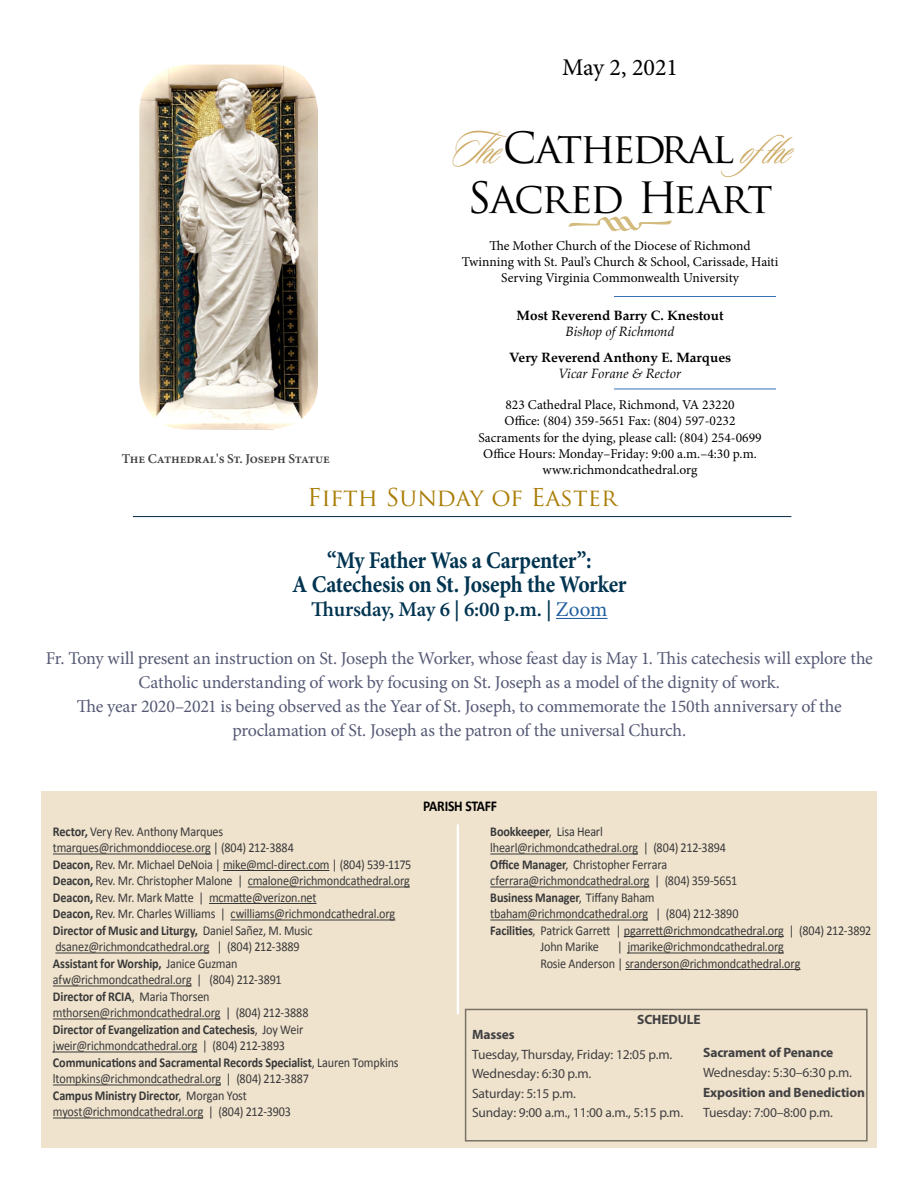
<style>
.page{position:relative;width:918px;height:1188px;background:#fff}
.page>*{position:absolute;margin:0;border:0;box-sizing:border-box;transform-origin:0 0}
.t1{font:42px/50.4px "Trajan Pro";letter-spacing:-.045em;color:#000}
.t2{font:700 24px/24px "Minion Pro";letter-spacing:-.015em;color:#003450;text-align:center;scale:.9 1}
.t3{font:24px "Trajan Pro";color:#aa7d06}
.t4{font:24px "Minion Pro";color:#000}
.t5{font:600 21px "Minion Pro";color:#003450}
.t6{font:18px/24px "Minion Pro";letter-spacing:-.015em;color:#565a75;text-align:center}
.t7{font:700 15px "Calibri";letter-spacing:-.015em;color:#000;scale:.9 1}
.t8{font:13.5px/16.5px "Calibri";letter-spacing:-.01em;color:#383839;scale:.9 1}
.t9{font:13.5px/16.2px "Minion Pro";color:#000;text-align:center}
.t10{font:13.5px/19.5px "Myriad Pro";letter-spacing:-.01em;color:#414042}
.t11{font:700 13.5px "Myriad Pro";letter-spacing:-.01em;color:#414042}
.t12{font:700 13.5px "Palatino Linotype";color:#000}
.t13{font:700 13.5px "Calibri";letter-spacing:-.01em;color:#383839;scale:.9 1}
.t14{font:italic 13.5px "Palatino Linotype";color:#000}
.t15{font:600 13.5px "Minion Pro";letter-spacing:-.01em;color:#414042}
.s1{font-family:"Sloop Script One";font-style:italic;font-size:49.2px;color:#ceac69}
.s2{font-weight:400;color:#215e9e}
.s3{font-weight:700}
.s4{font-weight:400}
</style>
<div class="page">
<hr style="left:614px;top:296px;width:162px;height:1px;background:#376fb3">
<hr style="left:614px;top:389px;width:162px;height:1px;background:#376fb3">
<div style="left:42px;top:791px;width:835px;height:357px;background:#f0e3cd"></div>
<hr style="left:53px;top:854px;width:158px;height:1px;background:#383839">
<hr style="left:223px;top:870px;width:106px;height:1px;background:#383839">
<hr style="left:248px;top:887px;width:162px;height:1px;background:#383839">
<hr style="left:209px;top:903px;width:108px;height:1px;background:#383839">
<hr style="left:231px;top:920px;width:164px;height:1px;background:#383839">
<hr style="left:55px;top:953px;width:154px;height:1px;background:#383839">
<hr style="left:53px;top:986px;width:139px;height:1px;background:#383839">
<hr style="left:53px;top:1019px;width:167px;height:1px;background:#383839">
<hr style="left:53px;top:1052px;width:144px;height:1px;background:#383839">
<hr style="left:53px;top:1085px;width:168px;height:1px;background:#383839">
<hr style="left:53px;top:1118px;width:150px;height:1px;background:#383839">
<hr style="left:490px;top:854px;width:148px;height:1px;background:#383839">
<hr style="left:490px;top:887px;width:159px;height:1px;background:#383839">
<hr style="left:490px;top:920px;width:158px;height:1px;background:#383839">
<hr style="left:624px;top:936px;width:160px;height:1px;background:#383839">
<hr style="left:627px;top:953px;width:157px;height:1px;background:#383839">
<hr style="left:625px;top:969px;width:175px;height:1px;background:#383839">
<hr style="left:457px;top:824px;width:2px;height:190px;background:#fff">
<svg style="left:568px;top:216px;width:104px;height:15px"></svg>
<hr style="left:133px;top:516px;width:658px;height:1px;background:#002541">
<hr style="left:556px;top:618px;width:51px;height:1px;background:#215e9e">
<img style="left:139px;top:65px;width:179px;height:364px">
<h2 class="t4" style="left:562px;top:52px;width:118px">May 2, 2021</h2>
<h1 class="t1" style="left:467px;top:122px;width:350px;text-indent:-17px"><span class="s1">The</span>Cathedral <span class="s1">ofthe<br></span>Sacred Heart</h1>
<p class="t9" style="left:462px;top:238px;width:318px">The Mother Church of the Diocese of Richmond<br>Twinning with St. Paul’s Church &amp; School, Carissade, Haiti<br>Serving Virginia Commonwealth University</p>
<p class="t12" style="left:517px;top:306px;width:208px">Most Reverend Barry C. Knestout</p>
<p class="t14" style="left:566px;top:322px;width:110px">Bishop of Richmond</p>
<p class="t12" style="left:509px;top:348px;width:224px">Very Reverend Anthony E. Marques</p>
<p class="t14" style="left:559px;top:364px;width:124px">Vicar Forane &amp; Rector</p>
<p class="t9" style="left:479px;top:397px;width:285px">823 Cathedral Place, Richmond, VA 23220<br>Office: (804) 359-5651 Fax: (804) 597-0232<br>Sacraments for the dying, please call: (804) 254-0699<br>Office Hours: Monday–Friday: 9:00 a.m.–4:30 p.m. www.richmondcathedral.org</p>
<h2 class="t3" style="left:307px;top:482px;width:311px">Fifth Sunday of Easter</h2>
<p class="t15" style="left:122px;top:450px;width:210px">The Cathedral's St. Joseph Statue</p>
<h2 class="t2" style="left:292px;top:548px;width:373px">“My Father Was a Carpenter”:<br>A Catechesis on St. Joseph the Worker</h2>
<h3 class="t5" style="left:311px;top:595px;width:298px">Thursday, May 6 | 6:00 p.m. | <span class="s2">Zoom</span></h3>
<p class="t6" style="left:46px;top:647px;width:829px">Fr. Tony will present an instruction on St. Joseph the Worker, whose feast day is May 1. This catechesis will explore the Catholic understanding of work by focusing on St. Joseph as a model of the dignity of work.<br>The year 2020–2021 is being observed as the Year of St. Joseph, to commemorate the 150th anniversary of the proclamation of St. Joseph as the patron of the universal Church.</p>
<p class="t7" style="left:423px;top:797px;width:84px">PARISH STAFF</p>
<p class="t8" style="left:53px;top:823px;width:400px"><span class="s3">Rector,</span> Very Rev. Anthony Marques<br>tmarques@richmonddiocese.org | (804) 212-3884<br><span class="s3">Deacon,</span> Rev. Mr. Michael DeNoia | mike@mcl-direct.com | (804) 539-1175<br><span class="s3">Deacon,</span> Rev. Mr. Christopher Malone | cmalone@richmondcathedral.org <span class="s3">Deacon,</span> Rev. Mr. Mark Matte | mcmatte@verizon.net<br><span class="s3">Deacon,</span> Rev. Mr. Charles Williams | cwilliams@richmondcathedral.org <span class="s3">Director of Music and Liturgy,</span> Daniel Sañez, M. Music dsanez@richmondcathedral.org | (804) 212-3889<br><span class="s3">Assistant for Worship,</span> Janice Guzman<br>afw@richmondcathedral.org | (804) 212-3891<br><span class="s3">Director of RCIA</span>, Maria Thorsen<br>mthorsen@richmondcathedral.org | (804) 212-3888<br><span class="s3">Director of Evangelization and Catechesis</span>, Joy Weir jweir@richmondcathedral.org | (804) 212-3893<br><span class="s3">Communications and Sacramental Records Specialist</span>, Lauren Tompkins ltompkins@richmondcathedral.org | (804) 212-3887<br><span class="s3">Campus Ministry Director</span>, Morgan Yost<br>myost@richmondcathedral.org | (804) 212-3903</p>
<p class="t13" style="left:490px;top:823px;width:127px">Bookkeeper<span class="s4">, Lisa Hearl</span></p>
<p class="t8" style="left:490px;top:840px;width:263px">lhearl@richmondcathedral.org | (804) 212-3894</p>
<p class="t8" style="left:490px;top:856px;width:198px"><span class="s3">Office Manager</span>, Christopher Ferrara</p>
<p class="t8" style="left:490px;top:873px;width:276px">cferrara@richmondcathedral.org | (804) 359-5651</p>
<p class="t13" style="left:490px;top:889px;width:184px">Business Manager<span class="s4">, Tiffany Baham</span></p>
<p class="t8" style="left:490px;top:906px;width:277px">tbaham@richmondcathedral.org | (804) 212-3890</p>
<p class="t8" style="left:490px;top:922px;width:425px"><span class="s3">Facilities</span>, Patrick Garrett | pgarrett@richmondcathedral.org | (804) 212-3892</p>
<p class="t8" style="left:540px;top:939px;width:67px">John Marike</p>
<p class="t8" style="left:540px;top:939px;width:290px;text-indent:77px">| jmarike@richmondcathedral.org<br>Rosie Anderson | sranderson@richmondcathedral.org</p>
<p class="t11" style="left:637px;top:1011px;width:65px">SCHEDULE</p>
<p class="t11" style="left:472px;top:1026px;width:44px">Masses</p>
<p class="t10" style="left:472px;top:1044px;width:213px">Tuesday, Thursday, Friday: 12:05 p.m.<br>Wednesday: 6:30 p.m.<br>Saturday: 5:15 p.m.<br>Sunday: 9:00 a.m., 11:00 a.m., 5:15 p.m.</p>
<p class="t11" style="left:703px;top:1044px;width:132px">Sacrament of Penance</p>
<p class="t10" style="left:703px;top:1062px;width:151px">Wednesday: 5:30–6:30 p.m.</p>
<p class="t11" style="left:703px;top:1084px;width:163px">Exposition and Benediction</p>
<p class="t10" style="left:703px;top:1102px;width:131px">Tuesday: 7:00–8:00 p.m.</p>
</div>
